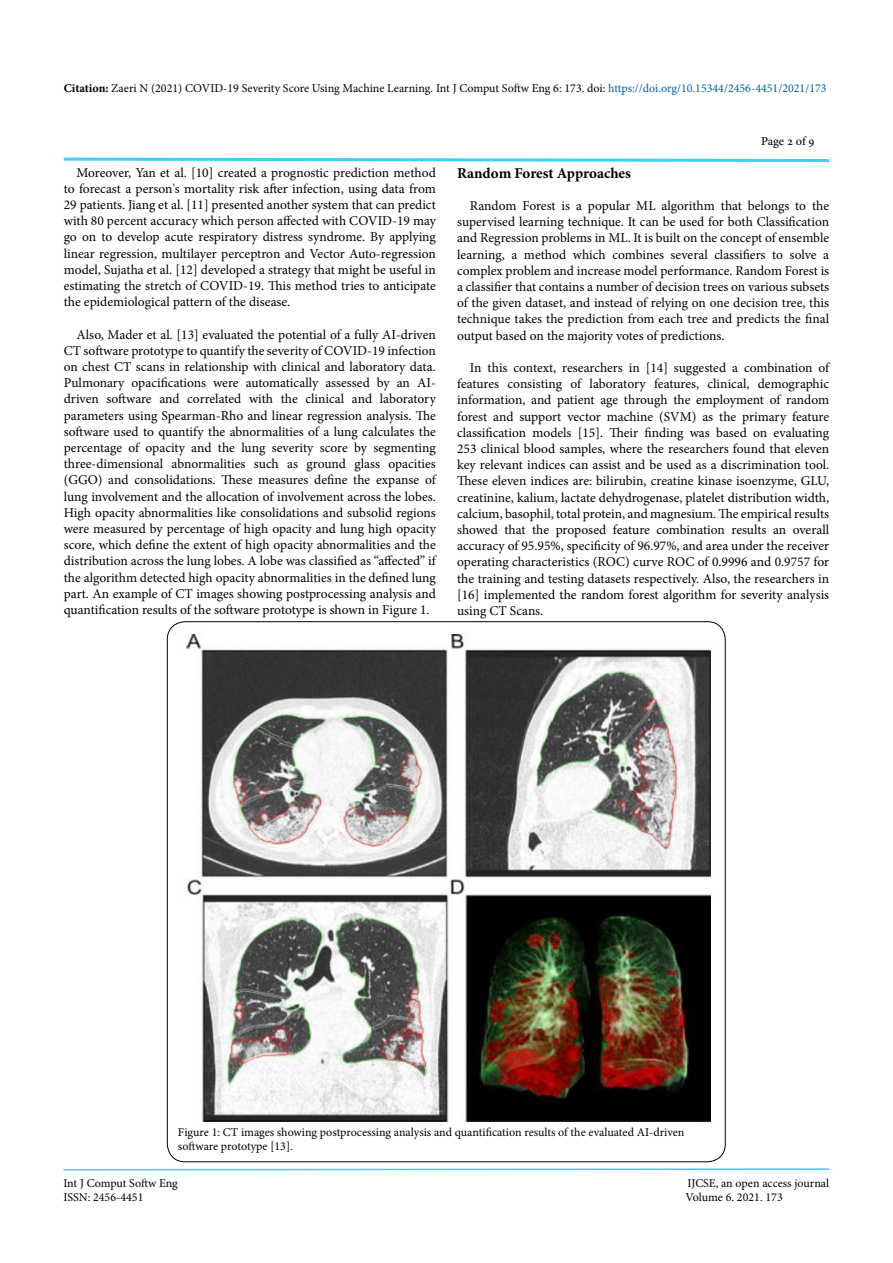
<style>
.page{position:relative;width:893px;height:1263px;background:#fff}
.page>*{position:absolute;margin:0;border:0;box-sizing:border-box;transform-origin:0 0}
.t1{font:700 15px "Minion Pro";letter-spacing:-.005em;color:#000}
.t2{font:13.5px/16.2px "Minion Pro";color:#000;text-align:justify}
.t3{font:12px/14.4px "Minion Pro";color:#000}
.t4{font:12px "Adobe Hebrew";letter-spacing:-.01em;color:#000}
.s1{font-weight:700}
.s2{color:#0060a8}
</style>
<div class="page">
<svg style="left:63px;top:1168px;width:767px;height:3px"></svg>
<svg style="left:63px;top:157px;width:767px;height:5px"></svg>
<img style="left:186px;top:634px;width:525px;height:488px">
<p class="t3" style="left:64px;top:81px;width:764px"><span class="s1">Citation:</span> Zaeri N (2021) COVID-19 Severity Score Using Machine Learning. Int J Comput Softw Eng 6: 173. doi: <span class="s2">https://doi.org/10.15344/2456-4451/2021/173</span></p>
<p class="t2" style="left:64px;top:164px;width:374px;text-indent:13px">Moreover, Yan et al. [10] created a prognostic prediction method to forecast a person's mortality risk after infection, using data from 29 patients. Jiang et al. [11] presented another system that can predict with 80 percent accuracy which person affected with COVID-19 may go on to develop acute respiratory distress syndrome. By applying linear regression, multilayer perceptron and Vector Auto-regression model, Sujatha et al. [12] developed a strategy that might be useful in estimating the stretch of COVID-19. This method tries to anticipate the epidemiological pattern of the disease.</p>
<p class="t2" style="left:64px;top:326px;width:374px;text-indent:13px">Also, Mader et al. [13] evaluated the potential of a fully AI-driven CT software prototype to quantify the severity of COVID-19 infection on chest CT scans in relationship with clinical and laboratory data.<br>Pulmonary opacifications were automatically assessed by an AI&shy;driven software and correlated with the clinical and laboratory parameters using Spearman-Rho and linear regression analysis. The software used to quantify the abnormalities of a lung calculates the percentage of opacity and the lung severity score by segmenting three-dimensional abnormalities such as ground glass opacities (GGO) and consolidations. These measures define the expanse of lung involvement and the allocation of involvement across the lobes.<br>High opacity abnormalities like consolidations and subsolid regions were measured by percentage of high opacity and lung high opacity score, which define the extent of high opacity abnormalities and the distribution across the lung lobes. A lobe was classified as “affected” if the algorithm detected high opacity abnormalities in the defined lung part. An example of CT images showing postprocessing analysis and quantification results of the software prototype is shown in Figure 1.</p>
<p class="t4" style="left:761px;top:134px;width:55px">Page 2 of 9</p>
<p class="t1" style="left:457px;top:162px;width:175px">Random Forest Approaches</p>
<p class="t2" style="left:457px;top:198px;width:374px;text-indent:13px">Random Forest is a popular ML algorithm that belongs to the supervised learning technique. It can be used for both Classification and Regression problems in ML. It is built on the concept of ensemble learning, a method which combines several classifiers to solve a complex problem and increase model performance. Random Forest is a classifier that contains a number of decision trees on various subsets of the given dataset, and instead of relying on one decision tree, this technique takes the prediction from each tree and predicts the final output based on the majority votes of predictions.</p>
<p class="t2" style="left:457px;top:360px;width:374px;text-indent:13px">In this context, researchers in [14] suggested a combination of features consisting of laboratory features, clinical, demographic information, and patient age through the employment of random forest and support vector machine (SVM) as the primary feature classification models [15]. Their finding was based on evaluating 253 clinical blood samples, where the researchers found that eleven key relevant indices can assist and be used as a discrimination tool.<br>These eleven indices are: bilirubin, creatine kinase isoenzyme, GLU, creatinine, kalium, lactate dehydrogenase, platelet distribution width, calcium, basophil, total protein, and magnesium. The empirical results showed that the proposed feature combination results an overall accuracy of 95.95%, specificity of 96.97%, and area under the receiver operating characteristics (ROC) curve ROC of 0.9996 and 0.9757 for the training and testing datasets respectively. Also, the researchers in [16] implemented the random forest algorithm for severity analysis using CT Scans.</p>
<p class="t3" style="left:178px;top:1125px;width:508px">Figure 1: CT images showing postprocessing analysis and quantification results of the evaluated AI-driven software prototype [13].</p>
<p class="t3" style="left:63px;top:1176px;width:116px">Int J Comput Softw Eng</p>
<p class="t3" style="left:687px;top:1176px;width:143px">IJCSE, an open access journal</p>
<p class="t3" style="left:63px;top:1190px;width:82px">ISSN: 2456-4451</p>
<p class="t3" style="left:686px;top:1190px;width:99px">Volume 6. 2021. 173</p>
</div>
